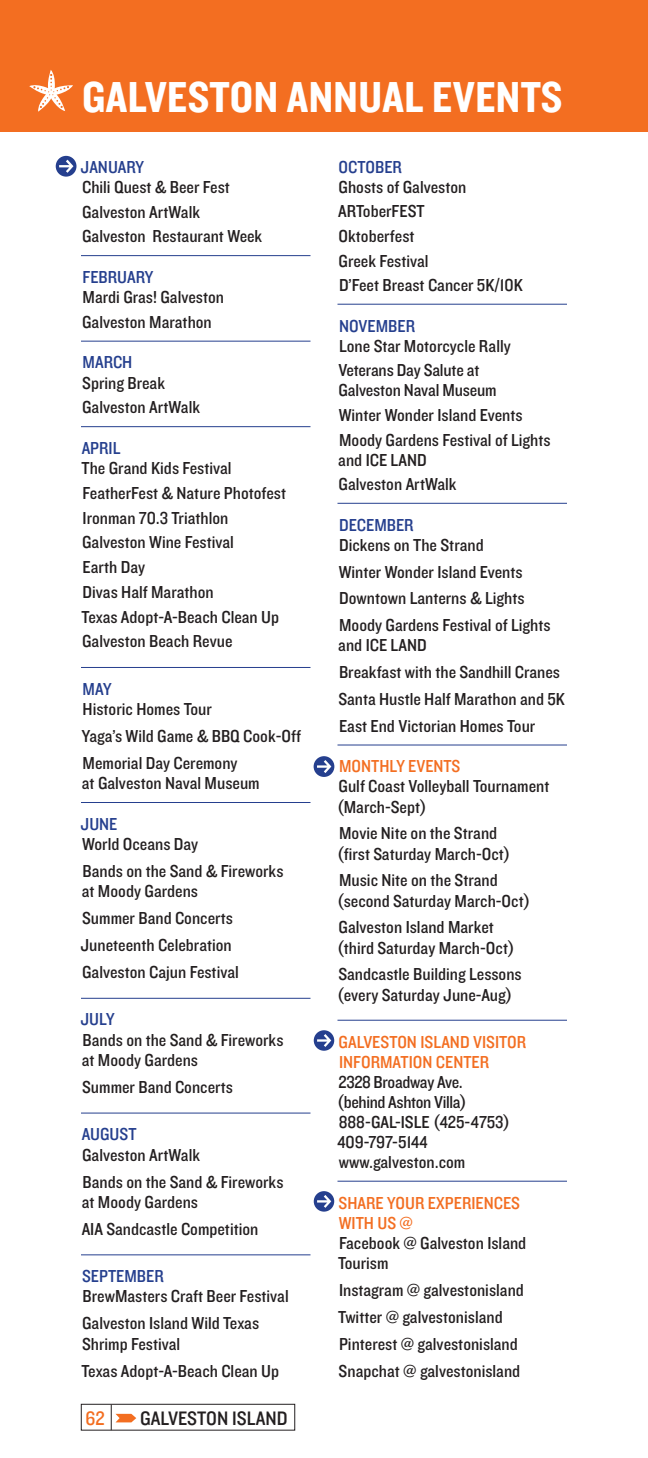
<style>
.page{position:relative;width:648px;height:1458px;background:#fff}
.page>*{position:absolute;margin:0;border:0;box-sizing:border-box;transform-origin:0 0}
.t1{font:45px "Knockout 50 Welterweight";letter-spacing:.01em;color:#fff}
.t2{font:20.25px "Knockout 30 Junior Welterwt";color:#231f20}
.t3{font:20.25px "Knockout 30 Junior Welterwt";color:#f36e21}
.t4{font:18px/27px "Knockout 30 Junior Welterwt";color:#231f20}
.t5{font:18px/20px "Knockout 30 Junior Welterwt";color:#f36e21}
.t6{font:18px "Knockout 30 Junior Welterwt";color:#253f8e}
</style>
<div class="page">
<hr style="left:81px;top:255px;width:229px;height:1px;background:#253f8e">
<hr style="left:81px;top:341px;width:229px;height:1px;background:#253f8e">
<hr style="left:81px;top:426px;width:229px;height:1px;background:#253f8e">
<hr style="left:81px;top:667px;width:229px;height:1px;background:#253f8e">
<hr style="left:81px;top:802px;width:229px;height:1px;background:#253f8e">
<hr style="left:81px;top:998px;width:229px;height:1px;background:#253f8e">
<hr style="left:81px;top:1113px;width:229px;height:1px;background:#253f8e">
<hr style="left:81px;top:1254px;width:229px;height:1px;background:#253f8e">
<hr style="left:338px;top:304px;width:229px;height:1px;background:#253f8e">
<hr style="left:338px;top:503px;width:229px;height:1px;background:#253f8e">
<hr style="left:338px;top:745px;width:229px;height:1px;background:#253f8e">
<hr style="left:338px;top:1020px;width:229px;height:1px;background:#253f8e">
<hr style="left:338px;top:1181px;width:229px;height:1px;background:#253f8e">
<svg style="left:56px;top:156px;width:20px;height:21px"></svg>
<svg style="left:314px;top:1030px;width:20px;height:21px"></svg>
<svg style="left:314px;top:756px;width:20px;height:21px"></svg>
<svg style="left:314px;top:1191px;width:20px;height:21px"></svg>
<div style="left:0;top:0;width:648px;height:131px;background:#f36e21"></div>
<svg style="left:29px;top:70px;width:44px;height:42px"></svg>
<div style="left:81px;top:1404px;width:214px;height:26px;border:1px solid #231f20"></div>
<svg style="left:111px;top:1405px;width:25px;height:25px"></svg>
<h1 class="t1" style="left:82px;top:69px;width:482px">GALVESTON ANNUAL EVENTS</h1>
<p class="t6" style="left:81px;top:155px;width:65px">JANUARY</p>
<p class="t4" style="left:82px;top:174px;width:182px;line-height:24.8px">Chili Quest &amp; Beer Fest<br>Galveston ArtWalk<br>Galveston Restaurant Week</p>
<p class="t6" style="left:83px;top:266px;width:72px">FEBRUARY</p>
<p class="t4" style="left:82px;top:284px;width:143px;line-height:24.8px">Mardi Gras! Galveston<br>Galveston Marathon</p>
<p class="t6" style="left:83px;top:351px;width:51px">MARCH</p>
<p class="t4" style="left:82px;top:370px;width:119px;line-height:24.8px">Spring Break<br>Galveston ArtWalk</p>
<p class="t6" style="left:82px;top:437px;width:40px">APRIL</p>
<p class="t4" style="left:82px;top:455px;width:206px;line-height:24.8px">The Grand Kids Festival<br>FeatherFest &amp; Nature Photofest<br>Ironman 70.3 Triathlon<br>Galveston Wine Festival<br>Earth Day<br>Divas Half Marathon<br>Texas Adopt-A-Beach Clean Up<br>Galveston Beach Revue</p>
<p class="t6" style="left:83px;top:677px;width:31px">MAY</p>
<p class="t4" style="left:82px;top:695px;width:221px">Historic Homes Tour<br>Yaga’s Wild Game &amp; BBQ Cook-Off<br>Memorial Day Ceremony</p>
<p class="t4" style="left:82px;top:769px;width:179px">at Galveston Naval Museum</p>
<p class="t6" style="left:81px;top:812px;width:38px">JUNE</p>
<p class="t4" style="left:82px;top:830px;width:203px">World Oceans Day<br>Bands on the Sand &amp; Fireworks</p>
<p class="t4" style="left:81px;top:877px;width:160px">at Moody Gardens<br>Summer Band Concerts<br>Juneteenth Celebration<br>Galveston Cajun Festival</p>
<p class="t6" style="left:81px;top:1008px;width:36px">JULY</p>
<p class="t4" style="left:82px;top:1029px;width:203px;line-height:20.2px">Bands on the Sand &amp; Fireworks at Moody Gardens</p>
<p class="t4" style="left:82px;top:1073px;width:152px">Summer Band Concerts</p>
<p class="t6" style="left:82px;top:1123px;width:56px">AUGUST</p>
<p class="t4" style="left:82px;top:1141px;width:203px">Galveston ArtWalk<br>Bands on the Sand &amp; Fireworks</p>
<p class="t4" style="left:82px;top:1188px;width:178px">at Moody Gardens<br>AIA Sandcastle Competition</p>
<p class="t6" style="left:82px;top:1265px;width:83px">SEPTEMBER</p>
<p class="t4" style="left:82px;top:1282px;width:208px">BrewMasters Craft Beer Festival<br>Galveston Island Wild Texas</p>
<p class="t4" style="left:82px;top:1329px;width:199px">Shrimp Festival<br>Texas Adopt-A-Beach Clean Up</p>
<p class="t3" style="left:86px;top:1406px;width:21px">62</p>
<p class="t2" style="left:140px;top:1406px;width:149px">GALVESTON ISLAND</p>
<p class="t6" style="left:339px;top:155px;width:65px">OCTOBER</p>
<p class="t4" style="left:338px;top:174px;width:186px;line-height:24.5px">Ghosts of Galveston<br>ARToberFEST<br>Oktoberfest<br>Greek Festival<br>D’Feet Breast Cancer 5K/10K</p>
<p class="t6" style="left:339px;top:314px;width:77px">NOVEMBER</p>
<p class="t4" style="left:338px;top:333px;width:174px;line-height:24.5px">Lone Star Motorcycle Rally<br>Veterans Day Salute at</p>
<p class="t4" style="left:339px;top:378px;width:213px;line-height:24.5px">Galveston Naval Museum<br>Winter Wonder Island Events<br>Moody Gardens Festival of Lights</p>
<p class="t4" style="left:338px;top:447px;width:120px;line-height:24.5px">and ICE LAND<br>Galveston ArtWalk</p>
<p class="t6" style="left:339px;top:513px;width:76px">DECEMBER</p>
<p class="t4" style="left:339px;top:531px;width:213px">Dickens on The Strand<br>Winter Wonder Island Events<br>Downtown Lanterns &amp; Lights<br>Moody Gardens Festival of Lights</p>
<p class="t4" style="left:338px;top:632px;width:228px">and ICE LAND<br>Breakfast with the Sandhill Cranes<br>Santa Hustle Half Marathon and 5K<br>East End Victorian Homes Tour</p>
<p class="t5" style="left:339px;top:756px;width:123px">MONTHLY EVENTS</p>
<p class="t4" style="left:337px;top:776px;width:214px;line-height:20px">Gulf Coast Volleyball Tournament (March-Sept)</p>
<p class="t4" style="left:337px;top:823px;width:175px;line-height:20px">Movie Nite on the Strand (first Saturday March-Oct)</p>
<p class="t4" style="left:337px;top:870px;width:195px;line-height:20px">Music Nite on the Strand (second Saturday March-Oct)</p>
<p class="t4" style="left:337px;top:917px;width:179px;line-height:20px">Galveston Island Market (third Saturday March-Oct)</p>
<p class="t4" style="left:337px;top:964px;width:186px;line-height:20px">Sandcastle Building Lessons (every Saturday June-Aug)</p>
<p class="t5" style="left:339px;top:1031px;width:189px">GALVESTON ISLAND VISITOR<br>INFORMATION CENTER</p>
<p class="t4" style="left:337px;top:1071px;width:174px;line-height:20px">2328 Broadway Ave. (behind Ashton Villa)<br>888-GAL-ISLE (425-4753)<br>409-797-5144 www.galveston.com</p>
<p class="t5" style="left:339px;top:1192px;width:183px">SHARE YOUR EXPERIENCES<br>WITH US @</p>
<p class="t4" style="left:338px;top:1232px;width:190px;line-height:20px">Facebook @ Galveston Island<br>Tourism</p>
<p class="t4" style="left:338px;top:1276px;width:187px">Instagram @ galvestonisland<br>Twitter @ galvestonisland<br>Pinterest @ galvestonisland<br>Snapchat @ galvestonisland</p>
</div>
